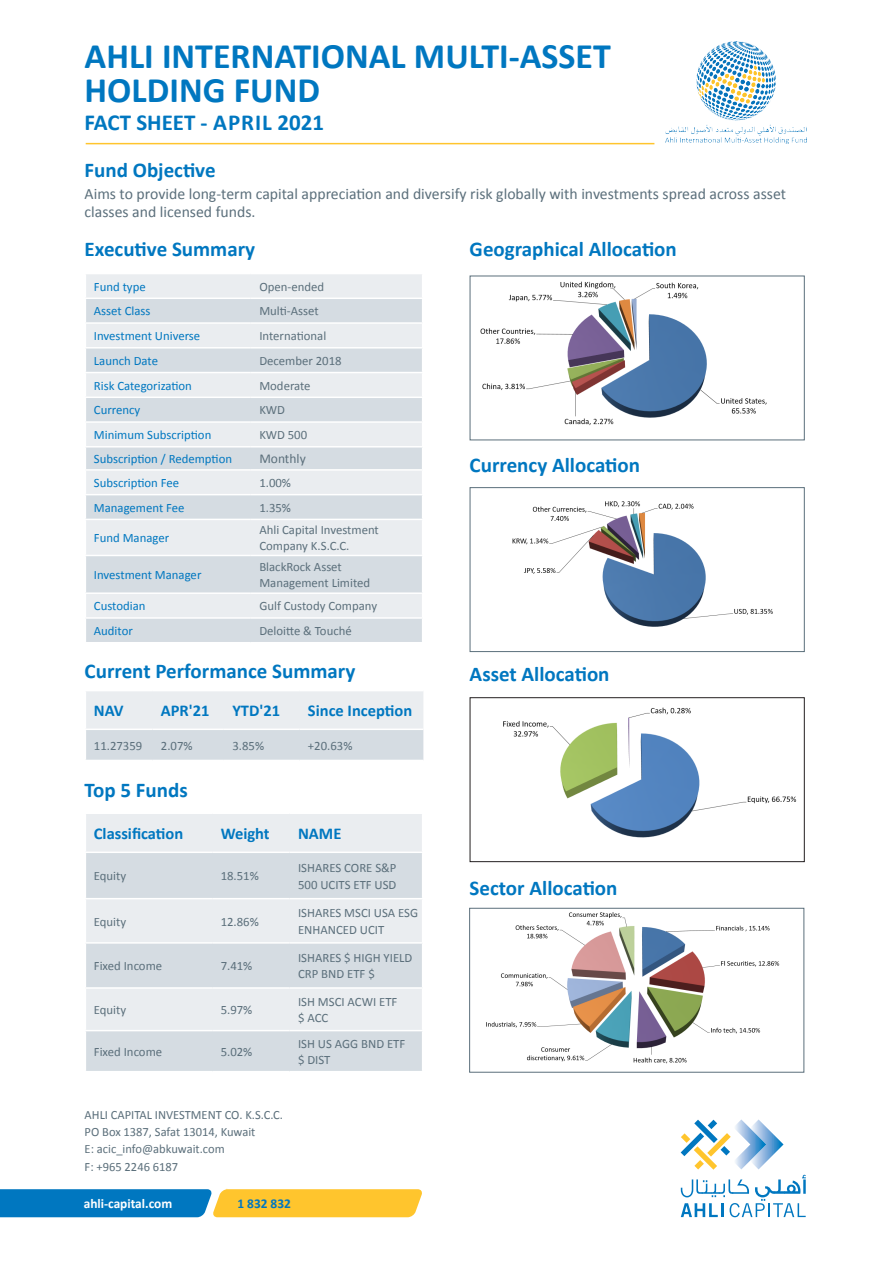
<style>
.page{position:relative;width:893px;height:1263px;background:#fff}
.page>*{position:absolute;margin:0;border:0;box-sizing:border-box;transform-origin:0 0}
.t1{font:700 36px "Calibri";color:#0077c0}
.t2{font:700 22.95px "Calibri";color:#0077c0}
.t3{font:700 21px "Calibri";color:#0077c0}
.t4{font:700 16.5px "Calibri";color:#0077c0}
.new_body{font:15.75px/18.9px "Calibri";color:#5b6f7b}
.t5{font:700 13.5px "Calibri";color:#fff}
.t6{font:13.5px "Calibri";color:#5b6f7b}
.t7{font:700 13.5px "Calibri";color:#0077c0}
.t8{font:12.75px "Calibri";color:#5b6f7b}
.t9{font:12.75px "Calibri";color:#0077c0}
.t10{font:12.6px "Calibri";color:#5b6f7b}
</style>
<div class="page">
<div style="left:470px;top:697px;width:334px;height:165px;border:1px solid #231f20"></div>
<div style="left:470px;top:487px;width:334px;height:165px;border:1px solid #5b6f7b"></div>
<div style="left:86px;top:274px;width:336px;height:24px;background:#eaedf0"></div>
<svg style="left:86px;top:299px;width:336px;height:343px;background:#dfe4e8"></svg>
<hr style="left:85px;top:322px;width:166px;height:2px;background:#fff">
<hr style="left:251px;top:322px;width:172px;height:2px;background:#fff">
<hr style="left:85px;top:347px;width:166px;height:1px;background:#fff">
<hr style="left:251px;top:347px;width:172px;height:1px;background:#fff">
<hr style="left:85px;top:372px;width:166px;height:1px;background:#fff">
<hr style="left:251px;top:372px;width:172px;height:1px;background:#fff">
<hr style="left:85px;top:396px;width:166px;height:2px;background:#fff">
<hr style="left:251px;top:396px;width:172px;height:2px;background:#fff">
<hr style="left:85px;top:421px;width:166px;height:2px;background:#fff">
<hr style="left:251px;top:421px;width:172px;height:2px;background:#fff">
<hr style="left:85px;top:446px;width:166px;height:1px;background:#fff">
<hr style="left:251px;top:446px;width:172px;height:1px;background:#fff">
<hr style="left:85px;top:469px;width:166px;height:2px;background:#fff">
<hr style="left:251px;top:469px;width:172px;height:2px;background:#fff">
<hr style="left:85px;top:494px;width:166px;height:1px;background:#fff">
<hr style="left:251px;top:494px;width:172px;height:1px;background:#fff">
<hr style="left:85px;top:519px;width:166px;height:1px;background:#fff">
<hr style="left:251px;top:519px;width:172px;height:1px;background:#fff">
<hr style="left:85px;top:555px;width:166px;height:1px;background:#fff">
<hr style="left:251px;top:555px;width:172px;height:1px;background:#fff">
<hr style="left:85px;top:592px;width:166px;height:2px;background:#fff">
<hr style="left:251px;top:592px;width:172px;height:2px;background:#fff">
<hr style="left:85px;top:617px;width:166px;height:2px;background:#fff">
<hr style="left:251px;top:617px;width:172px;height:2px;background:#fff">
<svg style="left:86px;top:691px;width:337px;height:69px;background:#e0e5e9"></svg>
<hr style="left:85px;top:728px;width:67px;height:2px;background:#fff">
<hr style="left:152px;top:728px;width:72px;height:2px;background:#fff">
<hr style="left:224px;top:728px;width:75px;height:2px;background:#fff">
<hr style="left:299px;top:728px;width:124px;height:2px;background:#fff">
<div style="left:86px;top:814px;width:336px;height:37px;background:#eaedf0"></div>
<svg style="left:86px;top:853px;width:336px;height:218px;background:#dde2e7"></svg>
<hr style="left:85px;top:898px;width:127px;height:1px;background:#fff">
<hr style="left:212px;top:898px;width:78px;height:1px;background:#fff">
<hr style="left:290px;top:898px;width:133px;height:1px;background:#fff">
<hr style="left:85px;top:942px;width:127px;height:2px;background:#fff">
<hr style="left:212px;top:942px;width:78px;height:2px;background:#fff">
<hr style="left:290px;top:942px;width:133px;height:2px;background:#fff">
<hr style="left:85px;top:987px;width:127px;height:2px;background:#fff">
<hr style="left:212px;top:987px;width:78px;height:2px;background:#fff">
<hr style="left:290px;top:987px;width:133px;height:2px;background:#fff">
<hr style="left:85px;top:1030px;width:127px;height:1px;background:#fff">
<hr style="left:212px;top:1030px;width:78px;height:1px;background:#fff">
<hr style="left:290px;top:1030px;width:133px;height:1px;background:#fff">
<img style="left:665px;top:41px;width:142px;height:103px">
<hr style="left:86px;top:143px;width:568px;height:1px;background:#ffc52d">
<svg style="left:0;top:1189px;width:422px;height:28px;background:#82a07c"></svg>
<svg style="left:681px;top:1119px;width:125px;height:98px"></svg>
<div style="left:469px;top:908px;width:335px;height:164px;border:1px solid #5b6f7b"></div>
<img style="left:480px;top:281px;width:287px;height:145px">
<img style="left:512px;top:501px;width:261px;height:126px">
<img style="left:503px;top:707px;width:294px;height:131px">
<img style="left:486px;top:912px;width:294px;height:152px">
<p class="t1" style="left:85px;top:33px;width:528px">AHLI INTERNATIONAL MULTI-ASSET</p>
<p class="t1" style="left:85px;top:67px;width:237px">HOLDING FUND</p>
<p class="t2" style="left:85px;top:108px;width:241px">FACT SHEET - APRIL 2021</p>
<p class="t3" style="left:85px;top:156px;width:132px">Fund Objective</p>
<p class="new_body" style="left:85px;top:184px;width:703px">Aims to provide long-term capital appreciation and diversify risk globally with investments spread across asset classes and licensed funds.</p>
<p class="t3" style="left:85px;top:236px;width:172px">Executive Summary</p>
<p class="t9" style="left:94px;top:278px;width:53px">Fund type</p>
<p class="t8" style="left:259px;top:278px;width:66px">Open-ended</p>
<p class="t9" style="left:94px;top:303px;width:58px">Asset Class</p>
<p class="t8" style="left:259px;top:303px;width:61px">Multi-Asset</p>
<p class="t9" style="left:94px;top:328px;width:108px">Investment Universe</p>
<p class="t8" style="left:259px;top:328px;width:68px">International</p>
<p class="t9" style="left:94px;top:353px;width:66px">Launch Date</p>
<p class="t8" style="left:259px;top:353px;width:84px">December 2018</p>
<p class="t9" style="left:94px;top:377px;width:100px">Risk Categorization</p>
<p class="t8" style="left:259px;top:377px;width:53px">Moderate</p>
<p class="t9" style="left:94px;top:402px;width:48px">Currency</p>
<p class="t8" style="left:259px;top:402px;width:27px">KWD</p>
<p class="t9" style="left:94px;top:427px;width:119px">Minimum Subscription</p>
<p class="t8" style="left:259px;top:427px;width:49px">KWD 500</p>
<p class="t9" style="left:94px;top:451px;width:140px">Subscription / Redemption</p>
<p class="t6" style="left:259px;top:450px;width:48px">Monthly</p>
<p class="t9" style="left:94px;top:475px;width:87px">Subscription Fee</p>
<p class="t8" style="left:259px;top:475px;width:33px">1.00%</p>
<p class="t9" style="left:94px;top:499px;width:92px">Management Fee</p>
<p class="t8" style="left:259px;top:499px;width:33px">1.35%</p>
<p class="t9" style="left:94px;top:530px;width:77px">Fund Manager</p>
<p class="t8" style="left:259px;top:522px;width:121px">Ahli Capital Investment</p>
<p class="t8" style="left:259px;top:538px;width:92px">C o m p a n y .C.C.S.K</p>
<p class="t9" style="left:94px;top:567px;width:109px">Investment Manager</p>
<p class="t9" style="left:94px;top:598px;width:53px">Custodian</p>
<p class="t8" style="left:259px;top:559px;width:84px">BlackRock Asset</p>
<p class="t8" style="left:259px;top:575px;width:112px">Management Limited</p>
<p class="t8" style="left:259px;top:598px;width:119px">Gulf Custody Company</p>
<p class="t9" style="left:94px;top:623px;width:41px">Auditor</p>
<p class="t8" style="left:259px;top:623px;width:94px">Deloitte &amp; Touché</p>
<p class="t3" style="left:85px;top:657px;width:272px">Current Performance Summary</p>
<p class="t4" style="left:94px;top:700px;width:31px">NAV</p>
<p class="t4" style="left:161px;top:700px;width:50px">APR'21</p>
<p class="t4" style="left:232px;top:700px;width:49px">YTD'21</p>
<p class="t4" style="left:308px;top:700px;width:106px">Since Inception</p>
<p class="t8" style="left:94px;top:737px;width:50px">11.27359</p>
<p class="t8" style="left:161px;top:737px;width:33px">2.07%</p>
<p class="t8" style="left:232px;top:737px;width:33px">3.85%</p>
<p class="t8" style="left:308px;top:737px;width:46px">+20.63%</p>
<p class="t3" style="left:85px;top:777px;width:105px">Top 5 Funds</p>
<p class="t4" style="left:94px;top:823px;width:91px">Classification</p>
<p class="t4" style="left:221px;top:823px;width:50px">Weight</p>
<p class="t4" style="left:298px;top:823px;width:45px">NAME</p>
<p class="t8" style="left:94px;top:868px;width:34px">Equity</p>
<p class="t8" style="left:94px;top:913px;width:34px">Equity</p>
<p class="t8" style="left:94px;top:958px;width:70px">Fixed Income</p>
<p class="t8" style="left:94px;top:1002px;width:34px">Equity</p>
<p class="t8" style="left:94px;top:1043px;width:70px">Fixed Income</p>
<p class="t8" style="left:221px;top:868px;width:40px">18.51%</p>
<p class="t8" style="left:221px;top:913px;width:40px">12.86%</p>
<p class="t8" style="left:221px;top:958px;width:33px">7.41%</p>
<p class="t8" style="left:221px;top:1002px;width:33px">5.97%</p>
<p class="t8" style="left:221px;top:1043px;width:33px">5.02%</p>
<p class="t8" style="left:298px;top:860px;width:100px">ISHARES CORE &amp;S P</p>
<p class="t8" style="left:298px;top:876px;width:100px">500 UCITS ETF USD</p>
<p class="t8" style="left:298px;top:905px;width:122px">ISHARES MSCI USA ESG</p>
<p class="t8" style="left:298px;top:921px;width:88px">ENHANCED UCIT</p>
<p class="t8" style="left:298px;top:950px;width:116px">ISHARES $ HIGH YIELD</p>
<p class="t8" style="left:298px;top:966px;width:78px">CRP BND ETF $</p>
<p class="t8" style="left:298px;top:993px;width:101px">ISH MSCI ACWI ETF</p>
<p class="t8" style="left:298px;top:1010px;width:32px">$ ACC</p>
<p class="t8" style="left:298px;top:1035px;width:109px">ISH US AGG BND ETF</p>
<p class="t8" style="left:298px;top:1052px;width:34px">$ DIST</p>
<p class="t10" style="left:85px;top:1106px;width:200px">AHLI CAPITAL INVESTMENT C O .C.C.S.K.</p>
<p class="t10" style="left:85px;top:1124px;width:172px">PO Box 1387, Safat 13014, Kuwait</p>
<p class="t10" style="left:85px;top:1141px;width:142px">:E acic_info@abkuwait.com</p>
<p class="t10" style="left:85px;top:1159px;width:95px">:F +965 2246 6187</p>
<p class="t7" style="left:237px;top:1194px;width:55px">1 832 832</p>
<p class="t5" style="left:84px;top:1194px;width:90px">ahli-capital.com</p>
<p class="t3" style="left:470px;top:236px;width:209px">Geographical Allocation</p>
<p class="t3" style="left:470px;top:452px;width:172px">Currency Allocation</p>
<p class="t3" style="left:470px;top:661px;width:141px">Asset Allocation</p>
<p class="t3" style="left:470px;top:875px;width:149px">Sector Allocation</p>
</div>
